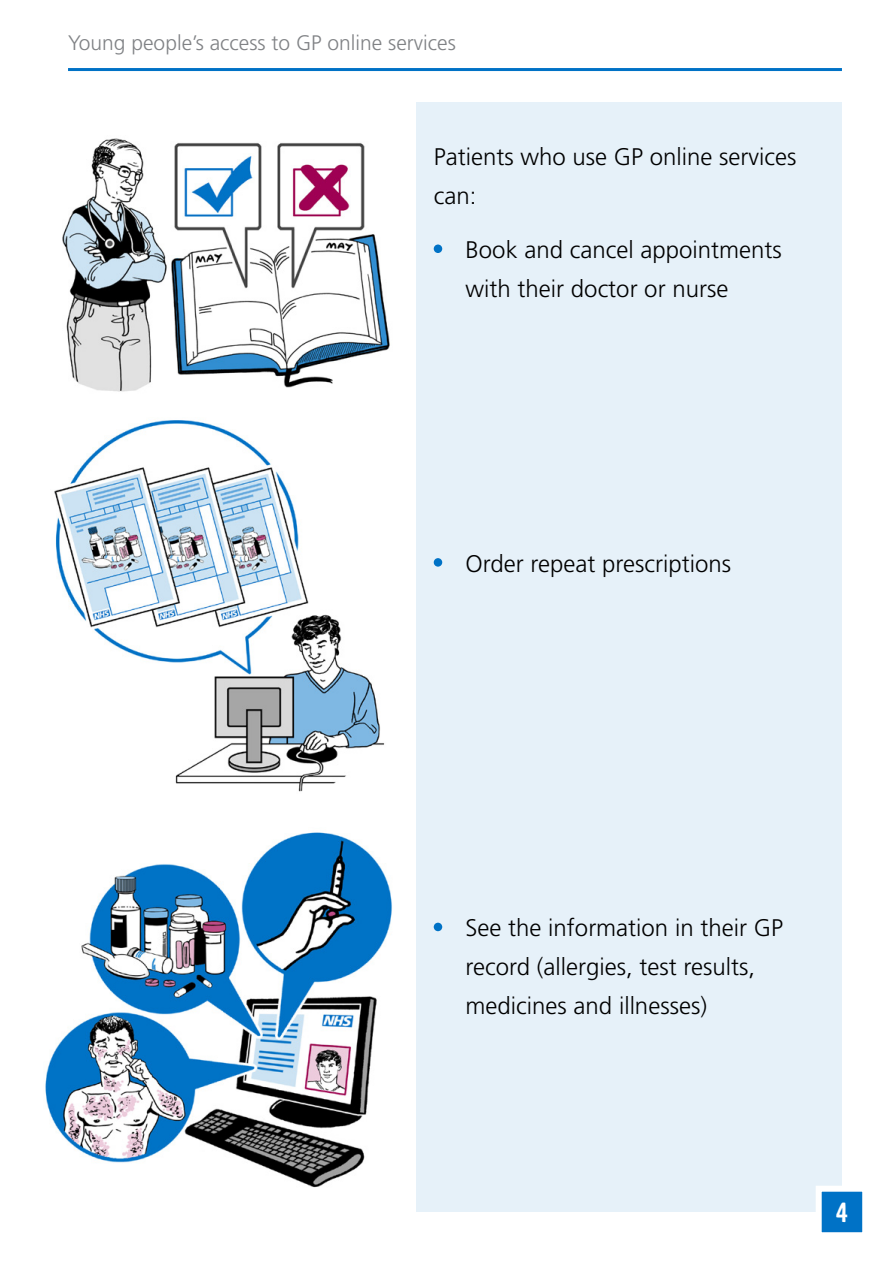
<style>
.page{position:relative;width:893px;height:1263px;background:#fff}
.page>*{position:absolute;margin:0;border:0;box-sizing:border-box;transform-origin:0 0}
.t1{font:700 27px "Sini";color:#fff}
.t2{font:300 24px/39px "Frutiger LT";color:#000}
.t3{font:300 21px "Frutiger LT";color:#808285}
</style>
<div class="page">
<hr style="left:68px;top:68px;width:774px;height:3px;background:#0072c6">
<div style="left:417px;top:102px;width:425px;height:1110px;background:#e6f1f9"></div>
<div style="left:816px;top:1186px;width:52px;height:52px;background:#0072c6;border:6px solid #fff"></div>
<img style="left:54px;top:420px;width:331px;height:372px">
<div style="left:434px;top:558px;width:8px;height:9px;background:#0072c6;border-radius:50%"></div>
<div style="left:434px;top:923px;width:8px;height:8px;background:#0072c6;border-radius:50%"></div>
<div style="left:434px;top:244px;width:8px;height:9px;background:#0072c6;border-radius:50%"></div>
<img style="left:62px;top:138px;width:328px;height:254px">
<img style="left:45px;top:832px;width:347px;height:356px">
<p class="t3" style="left:68px;top:31px;width:389px">Young people’s access to GP online services</p>
<p class="t2" style="left:434px;top:137px;width:364px">Patients who use GP online services can:</p>
<p class="t2" style="left:466px;top:231px;width:318px">Book and cancel appointments with their doctor or nurse</p>
<p class="t2" style="left:466px;top:544px;width:267px">Order repeat prescriptions</p>
<p class="t2" style="left:466px;top:909px;width:319px">See the information in their GP record (allergies, test results, medicines and illnesses)</p>
<p class="t1" style="left:836px;top:1195px;width:13px">4</p>
</div>
